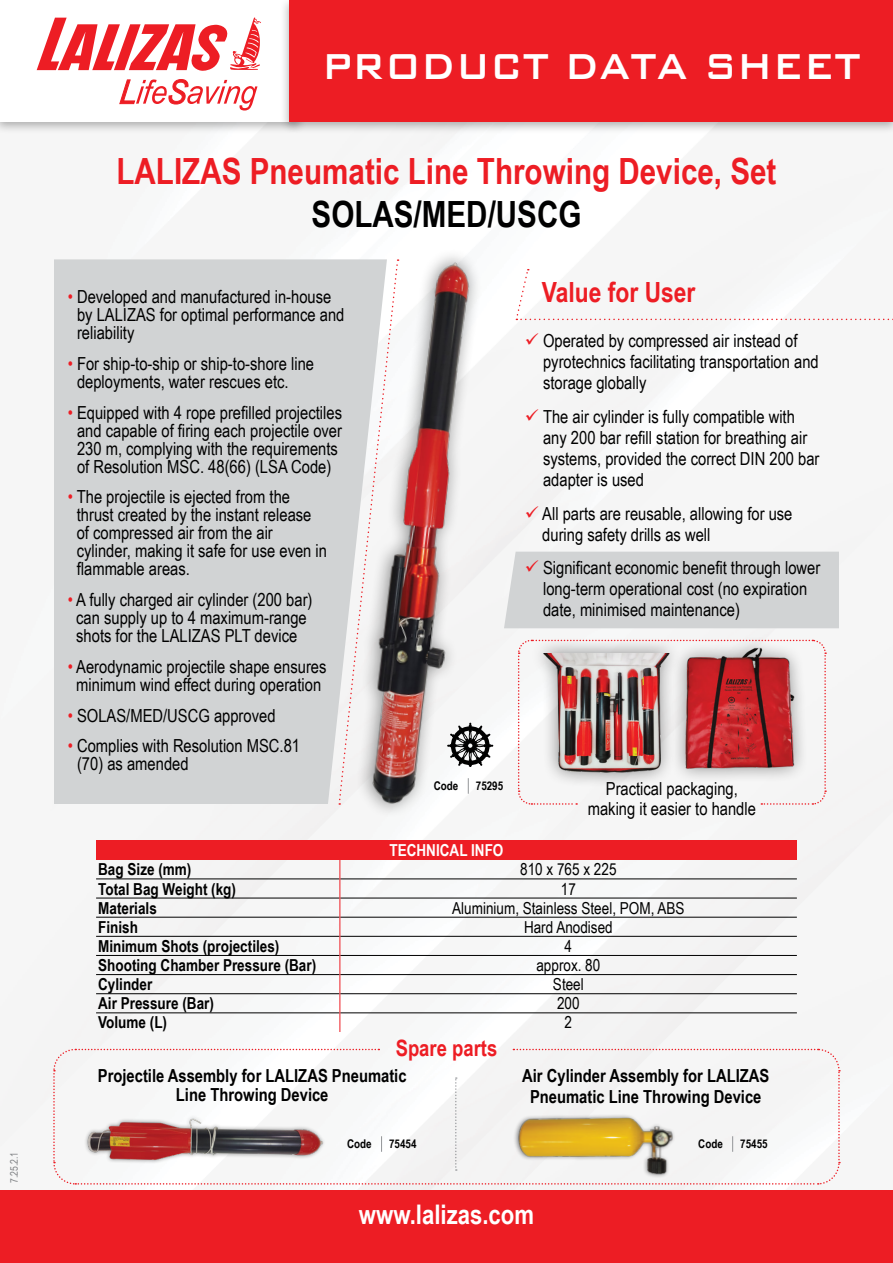
<style>
.page{position:relative;width:893px;height:1263px;background:#fff}
.page>*{position:absolute;margin:0;border:0;box-sizing:border-box;transform-origin:0 0}
.t1{font:48.15px "AG Bank Gothic Cnd Bold";color:#fff}
.t2{font:700 36.15px "Arial Narrow";color:#ed1d24}
.t3{font:700 36.15px "Arial Narrow";color:#000}
.t4{font:700 27.9px "Arial Narrow";color:#ed1d24}
.t5{font:700 27px "Arial Narrow";color:#fff}
.t6{font:700 22.5px "Arial Narrow";color:#ed1d24}
.t7{font:18px/18px "Arial Narrow";color:#000}
.t8{font:700 18px/21.6px "Arial Narrow";color:#000;text-align:center}
.t9{font:700 16.5px "Arial Narrow";color:#000}
.t10{font:16.5px "Arial Narrow";color:#000}
.t11{font:700 16.5px "Arial Narrow";color:#fff}
.t12{font:700 12px "Arial Narrow";color:#000}
.t13{font:10.5px "Arial Narrow";color:#808285}
.s1{color:#ed1d24}
</style>
<div class="page">
<img style="left:0;top:135px;width:893px;height:1055px">
<div style="left:54px;top:259px;width:284px;height:545px;background:#d1d3d4"></div>
<div style="left:504px;top:552px;width:335px;height:76px;background:#d1d3d4"></div>
<div style="left:0;top:1190px;width:893px;height:73px;background:#ed1d24"></div>
<svg style="left:516px;top:269px;width:377px;height:51px"></svg>
<svg style="left:338px;top:259px;width:9px;height:546px"></svg>
<div style="left:670px;top:634px;width:138px;height:149px;background:#f5f5f5"></div>
<div style="left:96px;top:841px;width:701px;height:19px;background:#ed1d24"></div>
<hr style="left:96px;top:879px;width:243px;height:1px;background:#000">
<hr style="left:340px;top:879px;width:457px;height:1px;background:#000">
<hr style="left:96px;top:898px;width:243px;height:1px;background:#000">
<hr style="left:340px;top:898px;width:457px;height:1px;background:#000">
<hr style="left:96px;top:917px;width:243px;height:1px;background:#000">
<hr style="left:340px;top:917px;width:457px;height:1px;background:#000">
<hr style="left:96px;top:936px;width:243px;height:1px;background:#000">
<hr style="left:340px;top:936px;width:457px;height:1px;background:#000">
<hr style="left:96px;top:955px;width:243px;height:1px;background:#000">
<hr style="left:340px;top:955px;width:457px;height:1px;background:#000">
<hr style="left:96px;top:974px;width:243px;height:1px;background:#000">
<hr style="left:340px;top:974px;width:457px;height:1px;background:#000">
<hr style="left:96px;top:993px;width:243px;height:1px;background:#000">
<hr style="left:340px;top:993px;width:457px;height:1px;background:#000">
<hr style="left:96px;top:1012px;width:243px;height:1px;background:#000">
<hr style="left:340px;top:1012px;width:457px;height:1px;background:#000">
<svg style="left:339px;top:860px;width:1px;height:172px"></svg>
<svg style="left:52px;top:1048px;width:788px;height:137px"></svg>
<img style="left:85px;top:1114px;width:242px;height:54px">
<div style="left:513px;top:1113px;width:162px;height:66px;background:#f4f4f4"></div>
<img style="left:512px;top:1111px;width:164px;height:66px">
<div style="left:0;top:0;width:308px;height:135px;background:#000;opacity:.3"></div>
<div style="left:0;top:0;width:299px;height:121px;background:#fff"></div>
<div style="left:280px;top:0;width:613px;height:135px;background:#000;opacity:.3"></div>
<div style="left:289px;top:0;width:604px;height:121px;background:#ed1d24"></div>
<svg style="left:37px;top:17px;width:224px;height:54px"></svg>
<svg style="left:120px;top:79px;width:137px;height:32px"></svg>
<img style="left:347px;top:245px;width:152px;height:573px">
<img style="left:517px;top:639px;width:310px;height:166px">
<p class="t13" style="left:6px;top:1183px;width:33px;rotate:-90deg">7.25.2.1</p>
<h1 class="t1" style="left:322px;top:42px;width:540px">PRODUCT DATA SHEET</h1>
<h2 class="t2" style="left:116px;top:144px;width:661px">LALIZAS Pneumatic Line Throwing Device, Set</h2>
<h2 class="t3" style="left:312px;top:187px;width:271px">SOLAS/MED/USCG</h2>
<p class="t7" style="left:77px;top:287px;width:269px;text-indent:-9px"><span class="s1">•</span> Developed and manufactured in-house by LALIZAS for optimal performance and reliability</p>
<p class="t7" style="left:77px;top:354px;width:239px;text-indent:-9px"><span class="s1">•</span> For ship-to-ship or ship-to-shore line deployments, water rescues etc.</p>
<p class="t7" style="left:68px;top:403px;width:276px;text-align:center"><span class="s1">•</span> Equipped with 4 rope prefilled projectiles and capable of firing each projectile over 230 m, complying with the requirements of Resolution MSC. 48(66) (LSA Code)</p>
<p class="t7" style="left:77px;top:487px;width:252px;text-indent:-9px"><span class="s1">•</span> The projectile is ejected from the thrust created by the instant release of compressed air from the air cylinder, making it safe for use even in flammable areas.</p>
<p class="t7" style="left:68px;top:590px;width:246px;text-align:center"><span class="s1">•</span> A fully charged air cylinder (200 bar) can supply up to 4 maximum-range shots for the LALIZAS PLT device</p>
<p class="t7" style="left:68px;top:657px;width:260px;text-align:center"><span class="s1">•</span> Aerodynamic projectile shape ensures minimum wind effect during operation</p>
<p class="t7" style="left:68px;top:706px;width:209px"><span class="s1">•</span> SOLAS/MED/USCG approved</p>
<p class="t7" style="left:77px;top:736px;width:225px;text-indent:-9px"><span class="s1">•</span> Complies with Resolution MSC.81 (70) as amended</p>
<h3 class="t4" style="left:542px;top:271px;width:155px">Value for User</h3>
<p class="t7" style="left:543px;top:330px;width:277px;line-height:21px;text-indent:-18px"><span class="s1">✓</span> Operated by compressed air instead of pyrotechnics facilitating transportation and storage globally</p>
<p class="t7" style="left:543px;top:405px;width:278px;line-height:21px;text-indent:-18px"><span class="s1">✓</span> Τhe air cylinder is fully compatible with any 200 bar refill station for breathing air systems, provided the correct DIN 200 bar adapter is used</p>
<p class="t7" style="left:542px;top:502px;width:252px;line-height:21px;text-indent:-17px"><span class="s1">✓</span> All parts are reusable, allowing for use during safety drills as well</p>
<p class="t7" style="left:543px;top:556px;width:279px;line-height:21px;text-indent:-18px"><span class="s1">✓</span> Significant economic benefit through lower long-term operational cost (no expiration date, minimised maintenance)</p>
<p class="t12" style="left:434px;top:777px;width:26px">Code</p>
<p class="t12" style="left:476px;top:777px;width:29px">75295</p>
<p class="t11" style="left:389px;top:838px;width:115px">TECHNICAL INFO</p>
<p class="t7" style="left:588px;top:779px;width:170px;line-height:19.5px;text-align:center">Practical packaging, making it easier to handle</p>
<p class="t9" style="left:98px;top:857px;width:95px">Bag Size (mm)</p>
<p class="t10" style="left:520px;top:857px;width:98px">810 x 765 x 225</p>
<p class="t9" style="left:98px;top:876px;width:139px">Total Bag Weight (kg)</p>
<p class="t10" style="left:561px;top:876px;width:17px">17</p>
<p class="t9" style="left:98px;top:895px;width:60px">Materials</p>
<p class="t10" style="left:452px;top:896px;width:234px">Aluminium, Stainless Steel, POM, ABS</p>
<p class="t9" style="left:98px;top:914px;width:41px">Finish</p>
<p class="t10" style="left:524px;top:915px;width:90px">Hard Anodised</p>
<p class="t9" style="left:98px;top:934px;width:183px">Minimum Shots (projectiles)</p>
<p class="t10" style="left:565px;top:934px;width:9px">4</p>
<p class="t9" style="left:98px;top:953px;width:220px">Shooting Chamber Pressure (Bar)</p>
<p class="t10" style="left:536px;top:953px;width:65px">approx. 80</p>
<p class="t9" style="left:98px;top:972px;width:56px">Cylinder</p>
<p class="t10" style="left:553px;top:972px;width:32px">Steel</p>
<p class="t9" style="left:98px;top:991px;width:117px">Air Pressure (Bar)</p>
<p class="t10" style="left:557px;top:991px;width:24px">200</p>
<p class="t9" style="left:98px;top:1010px;width:70px">Volume (L)</p>
<p class="t10" style="left:565px;top:1010px;width:9px">2</p>
<p class="t6" style="left:396px;top:1031px;width:103px">Spare parts</p>
<p class="t8" style="left:522px;top:1064px;width:249px">Air Cylinder Assembly for LALIZAS<br>Pneumatic Line Throwing Device</p>
<p class="t8" style="left:98px;top:1065px;width:310px;line-height:19.5px">Projectile Assembly for LALIZAS Pneumatic<br>Line Throwing Device</p>
<p class="t12" style="left:347px;top:1135px;width:26px">Code</p>
<p class="t12" style="left:389px;top:1135px;width:29px">75454</p>
<p class="t12" style="left:698px;top:1135px;width:26px">Code</p>
<p class="t12" style="left:740px;top:1135px;width:29px">75455</p>
<h3 class="t5" style="left:359px;top:1194px;width:177px">www.lalizas.com</h3>
</div>
